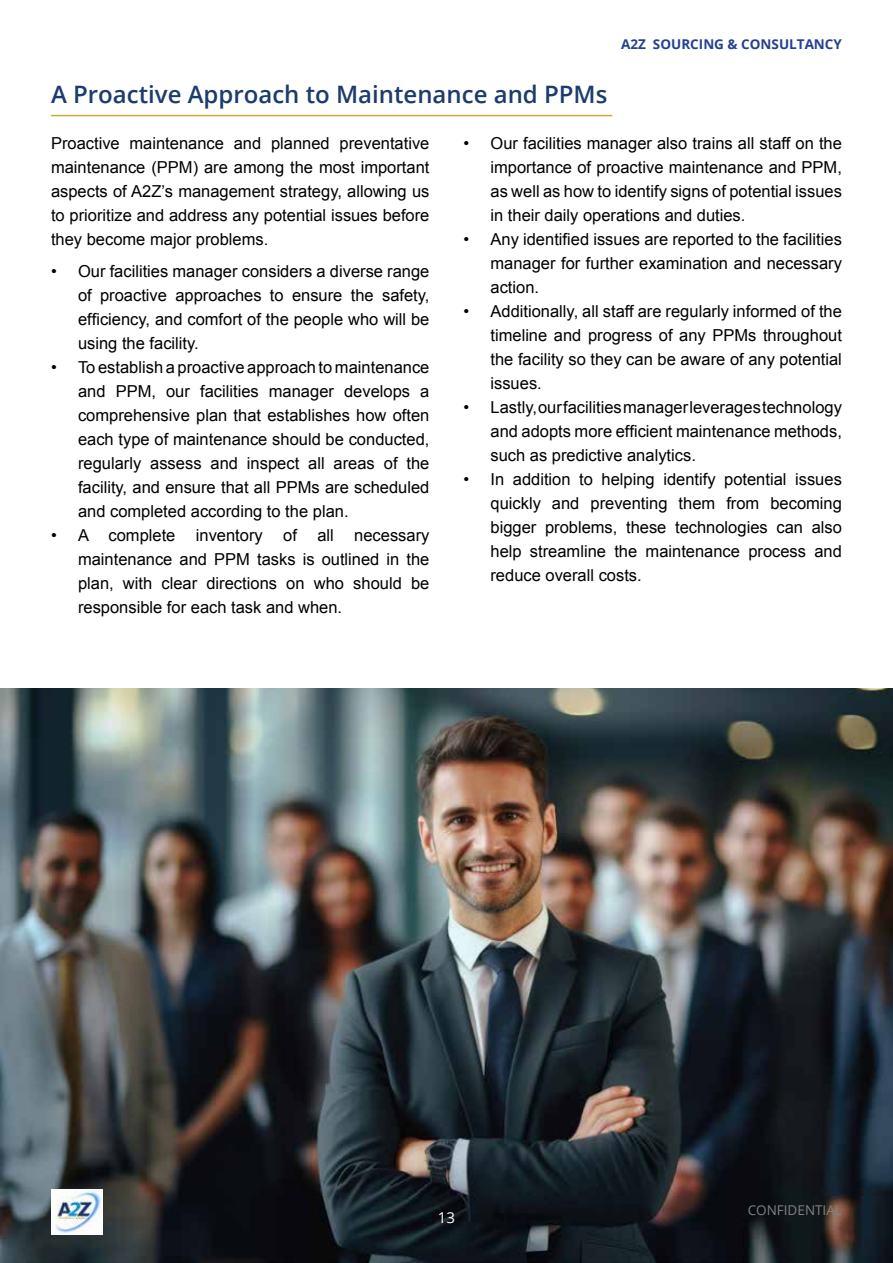
<style>
.page{position:relative;width:893px;height:1263px;background:#fff}
.page>*{position:absolute;margin:0;border:0;box-sizing:border-box;transform-origin:0 0}
.t1{font:600 24px "Open Sans";color:#1c3c6d}
.t2{font:16.5px/24px "Arial";color:#000;text-align:justify}
.t3{font:15px "Open Sans";color:#fff}
.t4{font:700 13.5px "Open Sans";color:#25408f}
.t5{font:13.5px "Open Sans";color:#808285}
</style>
<div class="page">
<img style="left:0;top:688px;width:893px;height:575px">
<img style="left:51px;top:1190px;width:51px;height:44px">
<hr style="left:51px;top:115px;width:561px;height:1px;background:#d0a931">
<p class="t4" style="left:621px;top:34px;width:222px">A2Z SOURCING &amp; CONSULTANCY</p>
<h1 class="t1" style="left:51px;top:78px;width:558px">A Proactive Approach to Maintenance and PPMs</h1>
<p class="t2" style="left:51px;top:131px;width:380px">Proactive maintenance and planned preventative maintenance (PPM) are among the most important aspects of A2Z’s management strategy, allowing us to prioritize and address any potential issues before they become major problems.</p>
<p class="t2" style="left:78px;top:260px;width:353px;text-indent:-27px">• Our facilities manager considers a diverse range of proactive approaches to ensure the safety, efficiency, and comfort of the people who will be using the facility.</p>
<p class="t2" style="left:78px;top:356px;width:353px;text-indent:-27px">• To establish a proactive approach to maintenance and PPM, our facilities manager develops a comprehensive plan that establishes how often each type of maintenance should be conducted, regularly assess and inspect all areas of the facility, and ensure that all PPMs are scheduled and completed according to the plan.</p>
<p class="t2" style="left:78px;top:524px;width:353px;text-indent:-27px">• A complete inventory of all necessary maintenance and PPM tasks is outlined in the plan, with clear directions on who should be responsible for each task and when.</p>
<p class="t2" style="left:490px;top:131px;width:353px;text-indent:-27px">• Our facilities manager also trains all staff on the importance of proactive maintenance and PPM, as well as how to identify signs of potential issues in their daily operations and duties.</p>
<p class="t2" style="left:490px;top:227px;width:353px;text-indent:-27px">• Any identified issues are reported to the facilities manager for further examination and necessary action.</p>
<p class="t2" style="left:490px;top:299px;width:353px;text-indent:-27px">• Additionally, all staff are regularly informed of the timeline and progress of any PPMs throughout the facility so they can be aware of any potential issues.</p>
<p class="t2" style="left:490px;top:395px;width:353px;text-indent:-27px">• Lastly, our facilities manager leverages technology and adopts more efficient maintenance methods, such as predictive analytics.</p>
<p class="t2" style="left:490px;top:467px;width:353px;text-indent:-27px">• In addition to helping identify potential issues quickly and preventing them from becoming bigger problems, these technologies can also help streamline the maintenance process and reduce overall costs.</p>
<p class="t3" style="left:438px;top:1208px;width:19px">13</p>
<p class="t5" style="left:748px;top:1200px;width:96px">CONFIDENTIAL</p>
</div>
